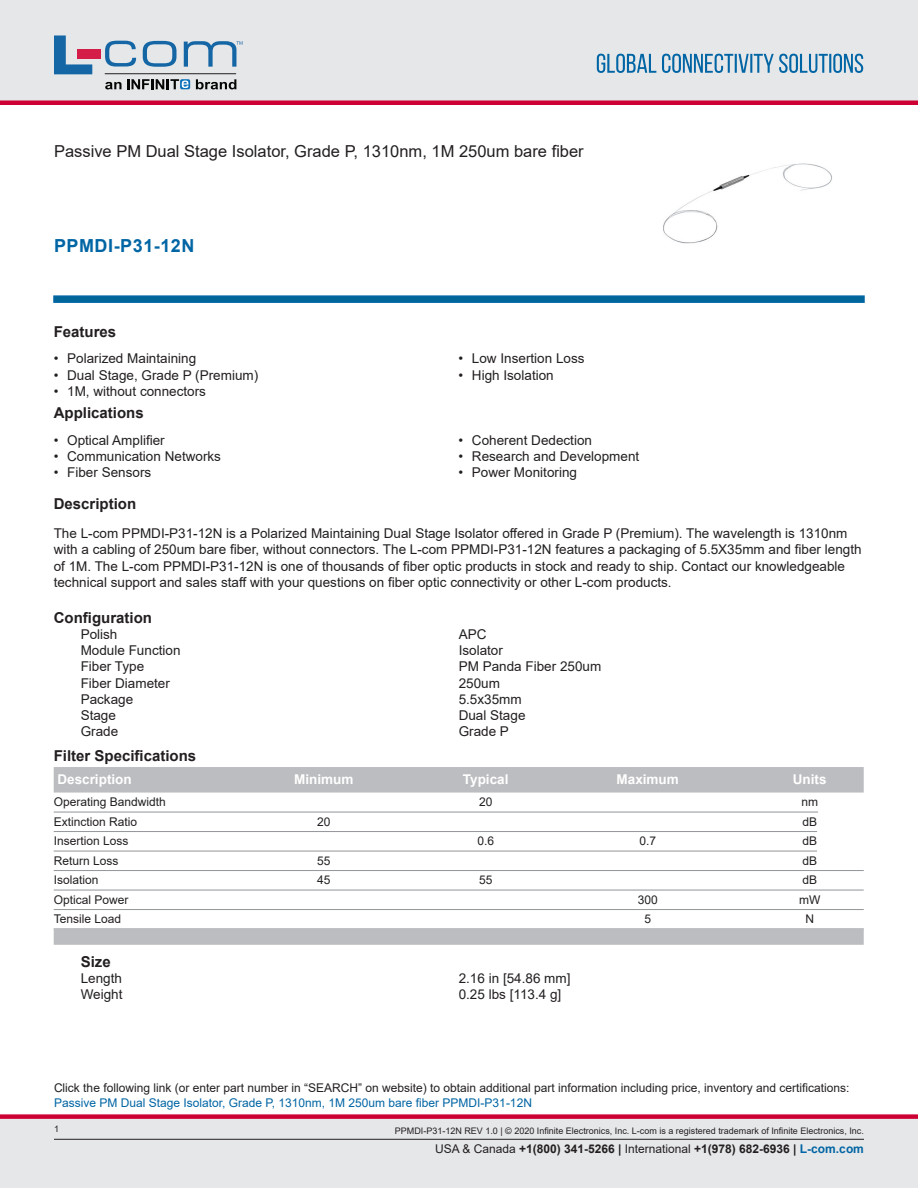
<style>
.page{position:relative;width:918px;height:1188px;background:#fff}
.page>*{position:absolute;margin:0;border:0;box-sizing:border-box;transform-origin:0 0}
.PN{font:700 18px "Arial";letter-spacing:.03em;color:#0065a4}
.Web_Description_Para{font:16.5px "Arial";color:#231f20}
.LCOM_Section_Header{font:700 15px "Arial";color:#231f20}
.Table-Body{font:700 15px "Arial";color:#231f20}
.Head1{font:700 15px "Arial";color:#231f20}
.Specs_Para{font:700 15px "Arial";color:#231f20}
.MarketingDescription{font:13.5px/16.2px "Arial";color:#231f20}
.Specs_Para-2{font:13.5px "Arial";color:#231f20}
.LCOM_Table_Header_Mi{font:700 13.5px "Arial";color:#fff}
.Description_and_PN_L{font:12px/14.4px "Arial";color:#231f20}
.Table-Body-2{font:12px "Arial";color:#231f20}
.t1{font:700 12px "Arial";color:#231f20}
.t2{font:9px "Arial";color:#231f20}
.s1{color:#0065a4}
.s2{font-weight:400}
</style>
<div class="page">
<div style="left:0;top:1119px;width:918px;height:69px;background:#e6e7e9"></div>
<div style="left:0;top:1114px;width:918px;height:5px;background:#c03"></div>
<div style="left:0;top:0;width:918px;height:102px;background:#e6e7e9"></div>
<div style="left:0;top:100px;width:918px;height:5px;background:#c03"></div>
<hr style="left:54px;top:1139px;width:810px;height:1px;background:#231f20">
<svg style="left:597px;top:54px;width:266px;height:19px"></svg>
<svg style="left:53px;top:295px;width:812px;height:8px;background:#0f6ea3"></svg>
<hr style="left:105px;top:73px;width:131px;height:1px;background:#211e1e">
<svg style="left:54px;top:35px;width:38px;height:39px"></svg>
<svg style="left:143px;top:41px;width:34px;height:26px"></svg>
<svg style="left:105px;top:41px;width:31px;height:26px"></svg>
<div style="left:77px;top:49px;width:23px;height:10px;background:#d41e47"></div>
<svg style="left:180px;top:79px;width:10px;height:10px"></svg>
<svg style="left:196px;top:79px;width:40px;height:10px"></svg>
<svg style="left:105px;top:79px;width:83px;height:10px"></svg>
<svg style="left:184px;top:41px;width:59px;height:26px"></svg>
<img style="left:663px;top:163px;width:169px;height:81px">
<div style="left:54px;top:767px;width:810px;height:26px;background:#bcbdc0"></div>
<hr style="left:54px;top:812px;width:764px;height:1px;background:#939598">
<hr style="left:54px;top:831px;width:763px;height:1px;background:#939598">
<hr style="left:54px;top:851px;width:763px;height:1px;background:#939598">
<hr style="left:54px;top:870px;width:810px;height:1px;background:#939598">
<hr style="left:54px;top:890px;width:810px;height:1px;background:#939598">
<hr style="left:54px;top:909px;width:810px;height:1px;background:#939598">
<div style="left:54px;top:928px;width:810px;height:17px;background:#bcbdc0"></div>
<h1 class="Web_Description_Para" style="left:54px;top:140px;width:531px">Passive PM Dual Stage Isolator, Grade P, 1310nm, 1M 250um bare fiber</h1>
<p class="PN" style="left:54px;top:233px;width:142px">PPMDI-P31-12N</p>
<p class="LCOM_Section_Header" style="left:54px;top:321px;width:64px">Features</p>
<p class="MarketingDescription" style="left:54px;top:350px;width:144px">• Polarized Maintaining</p>
<p class="MarketingDescription" style="left:54px;top:367px;width:206px">• Dual Stage, Grade P (Premium)</p>
<p class="MarketingDescription" style="left:54px;top:383px;width:154px">• 1M, without connectors</p>
<p class="LCOM_Section_Header" style="left:54px;top:403px;width:92px">Applications</p>
<p class="MarketingDescription" style="left:54px;top:432px;width:113px">• Optical Amplifier</p>
<p class="MarketingDescription" style="left:54px;top:448px;width:169px">• Communication Networks</p>
<p class="MarketingDescription" style="left:54px;top:464px;width:99px">• Fiber Sensors</p>
<p class="MarketingDescription" style="left:458px;top:350px;width:128px">• Low Insertion Loss</p>
<p class="MarketingDescription" style="left:458px;top:367px;width:97px">• High Isolation</p>
<p class="MarketingDescription" style="left:458px;top:432px;width:135px">• Coherent Dedection</p>
<p class="MarketingDescription" style="left:458px;top:448px;width:182px">• Research and Development</p>
<p class="MarketingDescription" style="left:458px;top:464px;width:120px">• Power Monitoring</p>
<p class="LCOM_Section_Header" style="left:54px;top:493px;width:84px">Description</p>
<p class="MarketingDescription" style="left:54px;top:525px;width:809px">The L-com PPMDI-P31-12N is a Polarized Maintaining Dual Stage Isolator offered in Grade P (Premium). The wavelength is 1310nm with a cabling of 250um bare fiber, without connectors. The L-com PPMDI-P31-12N features a packaging of 5.5X35mm and fiber length of 1M. The L-com PPMDI-P31-12N is one of thousands of fiber optic products in stock and ready to ship. Contact our knowledgeable technical support and sales staff with your questions on fiber optic connectivity or other L-com products.</p>
<p class="Head1" style="left:54px;top:607px;width:100px">Configuration</p>
<p class="Specs_Para-2" style="left:81px;top:625px;width:38px">Polish</p>
<p class="Specs_Para-2" style="left:459px;top:625px;width:29px">APC</p>
<p class="Specs_Para-2" style="left:81px;top:641px;width:101px">Module Function</p>
<p class="Specs_Para-2" style="left:459px;top:641px;width:46px">Isolator</p>
<p class="Specs_Para-2" style="left:81px;top:657px;width:65px">Fiber Type</p>
<p class="Specs_Para-2" style="left:459px;top:657px;width:144px">PM Panda Fiber 250um</p>
<p class="Specs_Para-2" style="left:81px;top:674px;width:91px">Fiber Diameter</p>
<p class="Specs_Para-2" style="left:459px;top:674px;width:43px">250um</p>
<p class="Specs_Para-2" style="left:81px;top:690px;width:54px">Package</p>
<p class="Specs_Para-2" style="left:459px;top:690px;width:65px">5.5x35mm</p>
<p class="Specs_Para-2" style="left:81px;top:706px;width:37px">Stage</p>
<p class="Specs_Para-2" style="left:459px;top:706px;width:68px">Dual Stage</p>
<p class="Specs_Para-2" style="left:81px;top:722px;width:39px">Grade</p>
<p class="Specs_Para-2" style="left:459px;top:722px;width:52px">Grade P</p>
<p class="Table-Body" style="left:54px;top:745px;width:144px">Filter Specifications</p>
<p class="LCOM_Table_Header_Mi" style="left:57px;top:770px;width:76px">Description</p>
<p class="LCOM_Table_Header_Mi" style="left:294px;top:770px;width:61px">Minimum</p>
<p class="LCOM_Table_Header_Mi" style="left:463px;top:770px;width:47px">Typical</p>
<p class="LCOM_Table_Header_Mi" style="left:617px;top:770px;width:64px">Maximum</p>
<p class="LCOM_Table_Header_Mi" style="left:793px;top:770px;width:35px">Units</p>
<p class="Table-Body-2" style="left:54px;top:794px;width:114px">Operating Bandwidth</p>
<p class="Table-Body-2" style="left:479px;top:794px;width:15px">20</p>
<p class="Table-Body-2" style="left:801px;top:794px;width:18px">nm</p>
<p class="Table-Body-2" style="left:54px;top:813px;width:85px">Extinction Ratio</p>
<p class="Table-Body-2" style="left:317px;top:813px;width:15px">20</p>
<p class="Table-Body-2" style="left:802px;top:813px;width:16px">dB</p>
<p class="Table-Body-2" style="left:54px;top:833px;width:76px">Insertion Loss</p>
<p class="Table-Body-2" style="left:477px;top:833px;width:18px">0.6</p>
<p class="Table-Body-2" style="left:639px;top:833px;width:18px">0.7</p>
<p class="Table-Body-2" style="left:802px;top:833px;width:16px">dB</p>
<p class="Table-Body-2" style="left:54px;top:852px;width:66px">Return Loss</p>
<p class="Table-Body-2" style="left:317px;top:852px;width:15px">55</p>
<p class="Table-Body-2" style="left:802px;top:852px;width:16px">dB</p>
<p class="Table-Body-2" style="left:54px;top:872px;width:46px">Isolation</p>
<p class="Table-Body-2" style="left:317px;top:872px;width:15px">45</p>
<p class="Table-Body-2" style="left:479px;top:872px;width:15px">55</p>
<p class="Table-Body-2" style="left:802px;top:872px;width:16px">dB</p>
<p class="Table-Body-2" style="left:54px;top:891px;width:76px">Optical Power</p>
<p class="Table-Body-2" style="left:638px;top:891px;width:22px">300</p>
<p class="Table-Body-2" style="left:799px;top:891px;width:23px">mW</p>
<p class="Table-Body-2" style="left:54px;top:911px;width:69px">Tensile Load</p>
<p class="Table-Body-2" style="left:644px;top:911px;width:8px">5</p>
<p class="Table-Body-2" style="left:805px;top:911px;width:10px">N</p>
<p class="Specs_Para" style="left:81px;top:951px;width:32px">Size</p>
<p class="Specs_Para-2" style="left:81px;top:969px;width:43px">Length</p>
<p class="Specs_Para-2" style="left:459px;top:969px;width:113px">2.16 in [54.86 mm]</p>
<p class="Specs_Para-2" style="left:81px;top:985px;width:43px">Weight</p>
<p class="Specs_Para-2" style="left:459px;top:985px;width:104px">0.25 lbs [113.4 g]</p>
<p class="Description_and_PN_L" style="left:54px;top:1081px;width:797px">Click the following link (or enter part number in “SEARCH” on website) to obtain additional part information including price, inventory and certifications:<br><span class="s1">Passive PM Dual Stage Isolator, Grade P, 1310nm, 1M 250um bare fiber PPMDI-P31-12N</span></p>
<p class="t2" style="left:54px;top:1123px;width:7px">1</p>
<p class="t2" style="left:395px;top:1125px;width:471px">PPMDI-P31-12N REV 1.0 | © 2020 Infinite Electronics, Inc. L-com is a registered trademark of Infinite Electronics, Inc.</p>
<p class="t1" style="left:435px;top:1140px;width:430px"><span class="s2">USA &amp; Canada</span> +1(800) 341-5266 | <span class="s2">International</span> +1(978) 682-6936 | <span class="s1">L-com.com</span></p>
</div>
